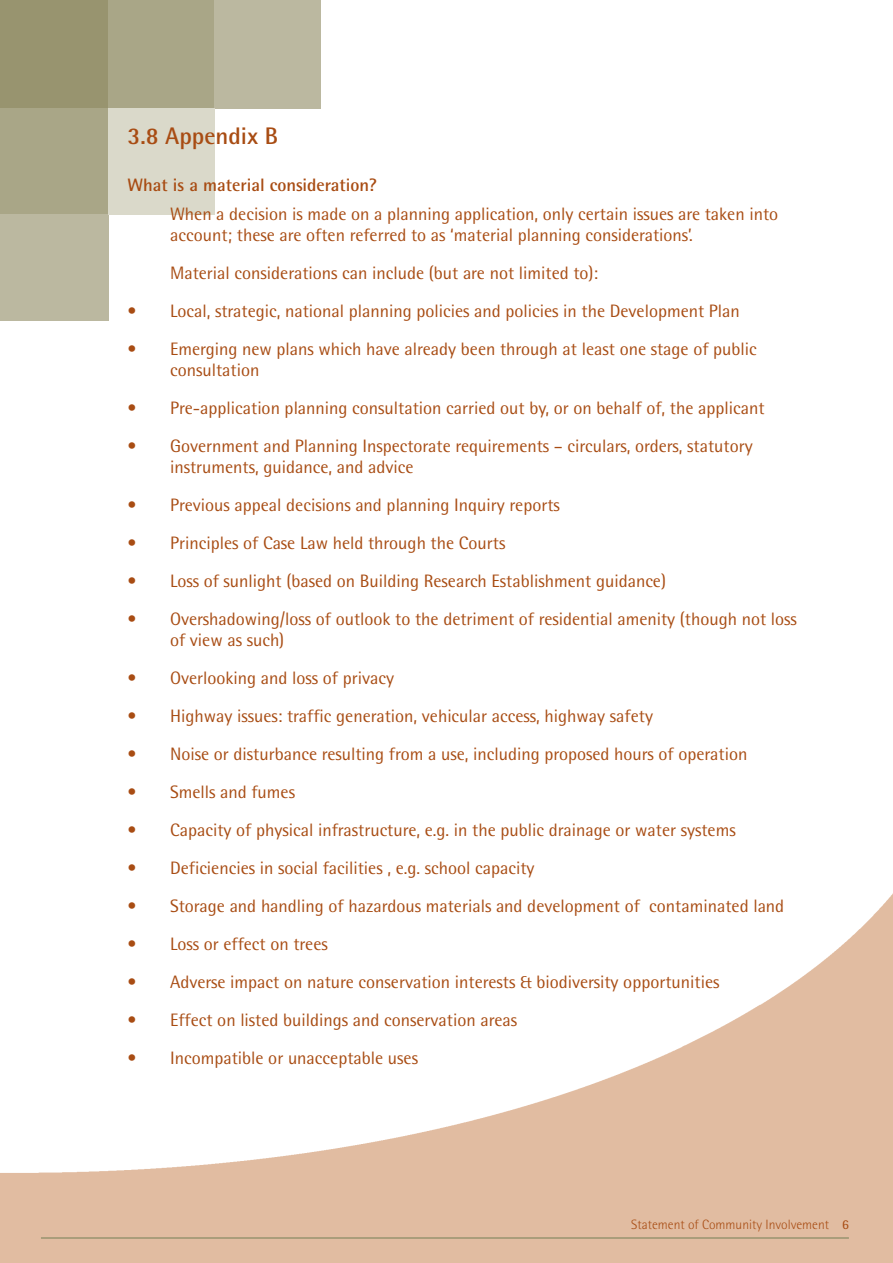
<style>
.page{position:relative;width:893px;height:1263px;background:#fff}
.page>*{position:absolute;margin:0;border:0;box-sizing:border-box;transform-origin:0 0}
.t1{font:700 24px "Rotis Semi Sans";color:#a84c13}
.t2{font:18px/21px "Rotis Semi Sans";color:#a84c13}
.t3{font:700 18px "Rotis Semi Sans";color:#a84c13}
.t4{font:300 13.5px "Rotis Semi Sans";color:#a84c13}
.s1{font-weight:400}
</style>
<div class="page">
<hr style="left:41px;top:1237px;width:808px;height:2px;background:#98946f">
<div style="left:0;top:0;width:108px;height:108px;background:#98946f"></div>
<div style="left:0;top:108px;width:108px;height:107px;background:#a9a687"></div>
<div style="left:108px;top:0;width:107px;height:108px;background:#a9a687"></div>
<div style="left:0;top:215px;width:108px;height:106px;background:#bbb8a0"></div>
<div style="left:215px;top:0;width:106px;height:108px;background:#bbb8a0"></div>
<div style="left:108px;top:108px;width:107px;height:107px;background:#dad9ca"></div>
<h1 class="t1" style="left:128px;top:128px;width:152px">3.8 Appendix B</h1>
<p class="t3" style="left:128px;top:178px;width:251px">What is a material consideration?</p>
<p class="t2" style="left:170px;top:205px;width:610px">When a decision is made on a planning application, only certain issues are taken into account; these are often referred to as ‘material planning considerations’.</p>
<p class="t2" style="left:170px;top:264px;width:430px">Material considerations can include (but are not limited to):</p>
<p class="t2" style="left:128px;top:302px;width:614px">• Local, strategic, national planning policies and policies in the Development Plan</p>
<p class="t2" style="left:170px;top:340px;width:588px;text-indent:-43px">• Emerging new plans which have already been through at least one stage of public consultation</p>
<p class="t2" style="left:128px;top:399px;width:638px">• Pre-application planning consultation carried out by, or on behalf of, the applicant</p>
<p class="t2" style="left:170px;top:437px;width:584px;text-indent:-43px">• Government and Planning Inspectorate requirements – circulars, orders, statutory instruments, guidance, and advice</p>
<p class="t2" style="left:128px;top:496px;width:434px">• Previous appeal decisions and planning Inquiry reports</p>
<p class="t2" style="left:128px;top:534px;width:379px">• Principles of Case Law held through the Courts</p>
<p class="t2" style="left:128px;top:572px;width:540px">• Loss of sunlight (based on Building Research Establishment guidance)</p>
<p class="t2" style="left:170px;top:610px;width:628px;text-indent:-43px">• Overshadowing/loss of outlook to the detriment of residential amenity (though not loss of view as such)</p>
<p class="t2" style="left:128px;top:669px;width:268px">• Overlooking and loss of privacy</p>
<p class="t2" style="left:128px;top:707px;width:527px">• Highway issues: traffic generation, vehicular access, highway safety</p>
<p class="t2" style="left:128px;top:745px;width:621px">• Noise or disturbance resulting from a use, including proposed hours of operation</p>
<p class="t2" style="left:128px;top:783px;width:169px">• Smells and fumes</p>
<p class="t2" style="left:128px;top:821px;width:610px">• Capacity of physical infrastructure, e.g. in the public drainage or water systems</p>
<p class="t2" style="left:128px;top:859px;width:408px">• Deficiencies in social facilities , e.g. school capacity</p>
<p class="t2" style="left:128px;top:897px;width:658px">• Storage and handling of hazardous materials and development of contaminated land</p>
<p class="t2" style="left:128px;top:935px;width:202px">• Loss or effect on trees</p>
<p class="t2" style="left:128px;top:973px;width:593px">• Adverse impact on nature conservation interests &amp; biodiversity opportunities</p>
<p class="t2" style="left:128px;top:1012px;width:391px">• Effect on listed buildings and conservation areas</p>
<p class="t2" style="left:128px;top:1050px;width:292px">• Incompatible or unacceptable uses</p>
<p class="t4" style="left:631px;top:1219px;width:219px">Statement of Community Involvement <span class="s1">6</span></p>
</div>
